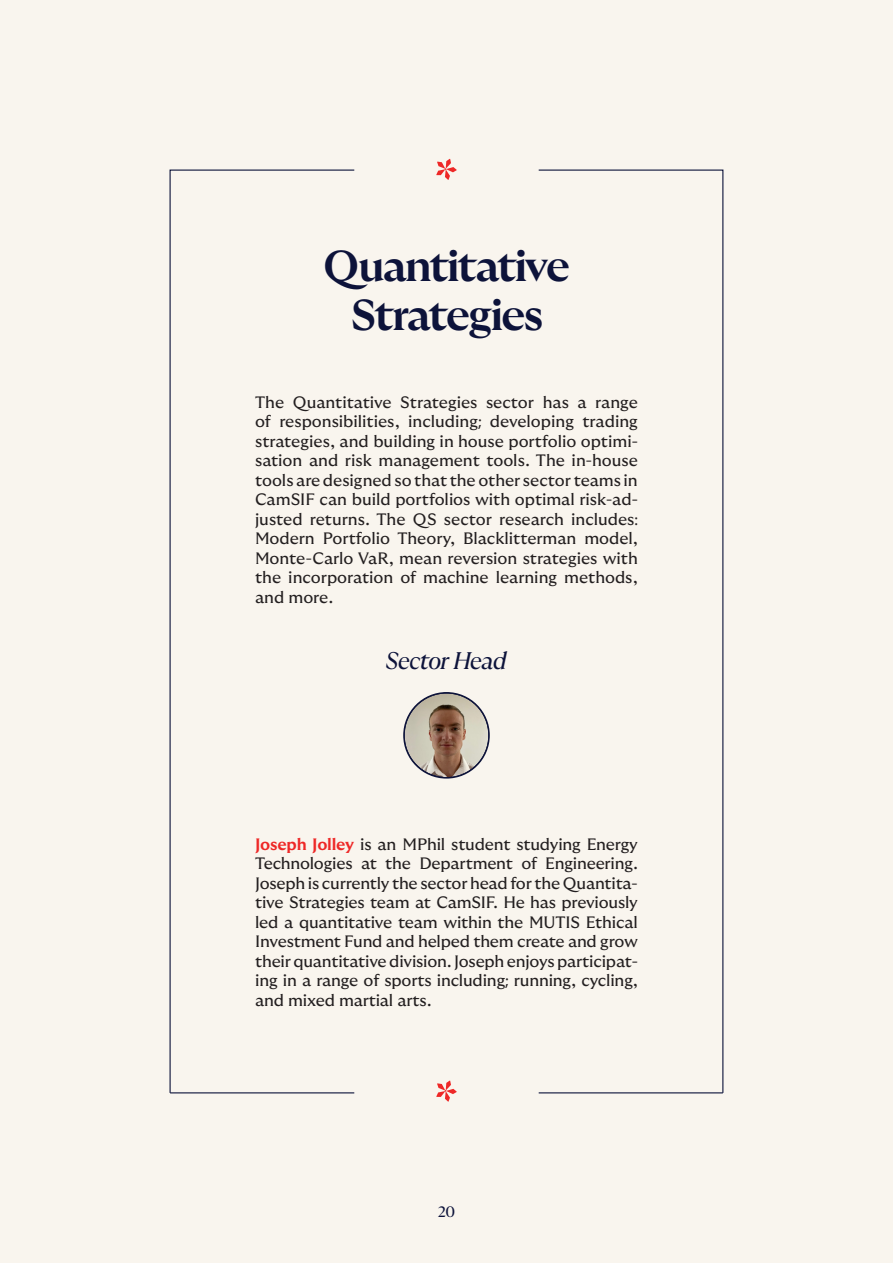
<style>
.page{position:relative;width:893px;height:1263px;background:#f9f5ee}
.page>*{position:absolute;margin:0;border:0;box-sizing:border-box;transform-origin:0 0}
.t1{font:700 43.2px/49.5px "GT Ultra Fine";letter-spacing:-.045em;color:#0d133a;text-align:center}
.t2{font:italic 24px "GT Ultra Fine";letter-spacing:-.045em;color:#0d133a}
.t3{font:16.5px/19.5px "GT Ultra Median";letter-spacing:-.01em;color:#231f20;text-align:justify}
.t4{font:15px "GT Ultra Fine";color:#0d133a}
.s1{font-family:"Myriad Pro"}
.s2{font-weight:700;color:#ee2827}
</style>
<div class="page">
<svg style="left:436px;top:159px;width:21px;height:21px"></svg>
<svg style="left:436px;top:1080px;width:21px;height:22px"></svg>
<svg style="left:169px;top:169px;width:186px;height:925px"></svg>
<svg style="left:538px;top:169px;width:186px;height:925px"></svg>
<hr style="left:170px;top:1092px;width:184px;height:1px;background:#0d133a">
<hr style="left:539px;top:1092px;width:184px;height:1px;background:#0d133a">
<img style="left:404px;top:693px;width:85px;height:85px;border-radius:43px">
<div style="left:403px;top:692px;width:87px;height:86px;border:2px solid #0d133a;border-radius:50%"></div>
<h1 class="t1" style="left:324px;top:244px;width:248px">Quantitative<br>Strategies</h1>
<p class="t3" style="left:255px;top:394px;width:384px">The Quantitative Strategies sector has a range of responsibilities, including<span class="s1">;</span> developing trading strategies, and building in house portfolio optimi&shy;sation and risk management tools. The in-house tools are designed so that the other sector teams in CamSIF can build portfolios with optimal risk-ad&shy;justed returns. The QS sector research includes<span class="s1">:<br></span>Modern Portfolio Theory, Blacklitterman model, Monte-Carlo VaR, mean reversion strategies with the incorporation of machine learning methods, and more.</p>
<h2 class="t2" style="left:386px;top:651px;width:122px">Sector Head</h2>
<p class="t3" style="left:255px;top:835px;width:384px"><span class="s2">Joseph Jolley</span> is an MPhil student studying Energy Technologies at the Department of Engineering.<br>Joseph is currently the sector head for the Quantita&shy;tive Strategies team at CamSIF. He has previously led a quantitative team within the MUTIS Ethical Investment Fund and helped them create and grow their quantitative division. Joseph enjoys participat&shy;ing in a range of sports including<span class="s1">;</span> running, cycling, and mixed martial arts.</p>
<p class="t4" style="left:438px;top:1206px;width:19px">20</p>
</div>
